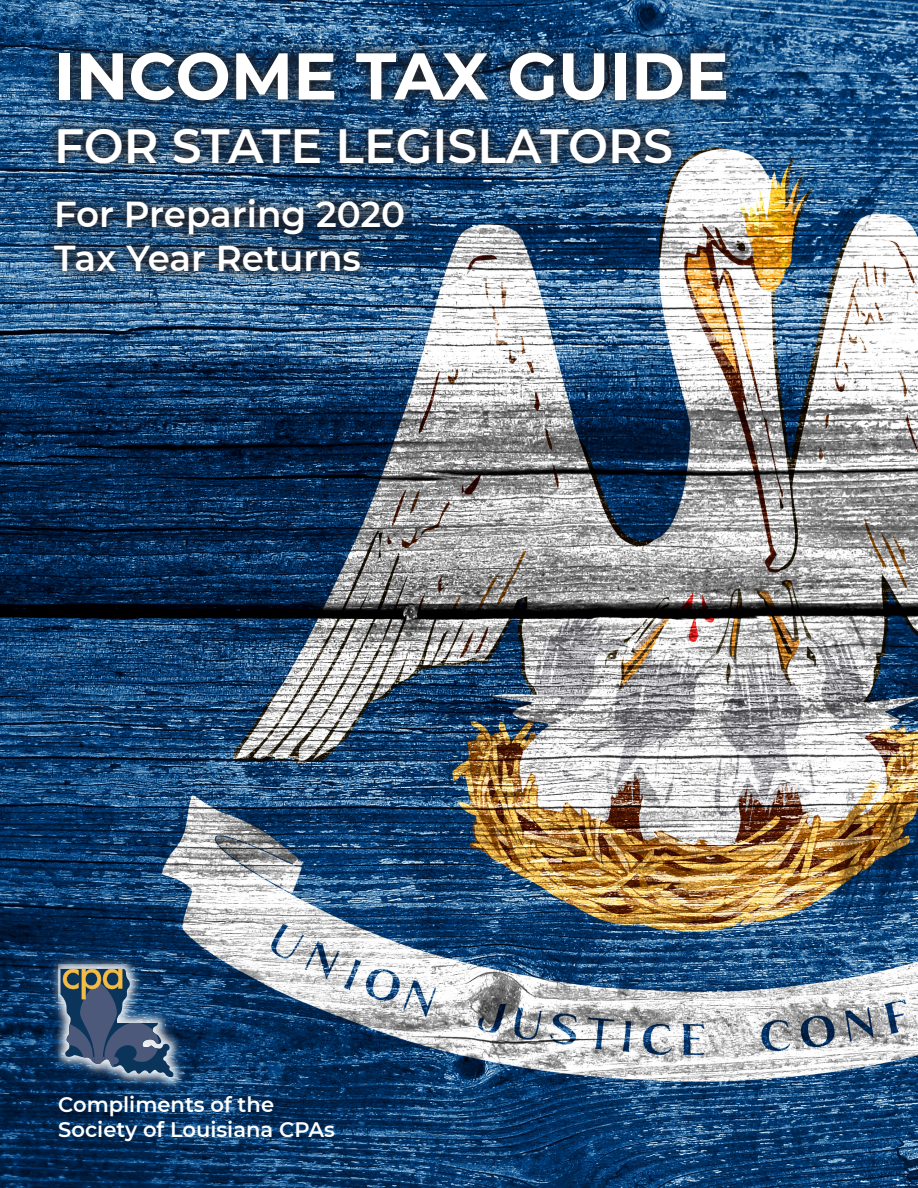
<style>
.page{position:relative;width:918px;height:1188px;background:#fff}
.page>*{position:absolute;margin:0;border:0;box-sizing:border-box;transform-origin:0 0}
.t1{font:700 66px "Montserrat";color:#fff}
.t2{font:600 48px "Montserrat";color:#fff}
.t3{font:600 36px/43.2px "Montserrat";color:#fff}
.t4{font:600 21px "Montserrat";color:#fff}
</style>
<div class="page">
<img style="left:0;top:0;width:918px;height:1188px">
<img style="left:40px;top:38px;width:701px;height:247px">
<div style="left:49px;top:955px;width:141px;height:138px;background:#fff;opacity:.75"></div>
<div style="left:58px;top:964px;width:126px;height:124px;background:#fff;opacity:.75"></div>
<svg style="left:60px;top:969px;width:113px;height:108px;background:#4a617b"></svg>
<p class="t1" style="left:54px;top:29px;width:677px">INCOME TAX GUIDE</p>
<p class="t2" style="left:54px;top:111px;width:620px">FOR STATE LEGISLATORS</p>
<p class="t3" style="left:54px;top:191px;width:353px">For Preparing 2020<br>Tax Year Returns</p>
<p class="t4" style="left:58px;top:1090px;width:217px">Compliments of the</p>
<p class="t4" style="left:58px;top:1115px;width:278px">Society of Louisiana CPAs</p>
</div>
